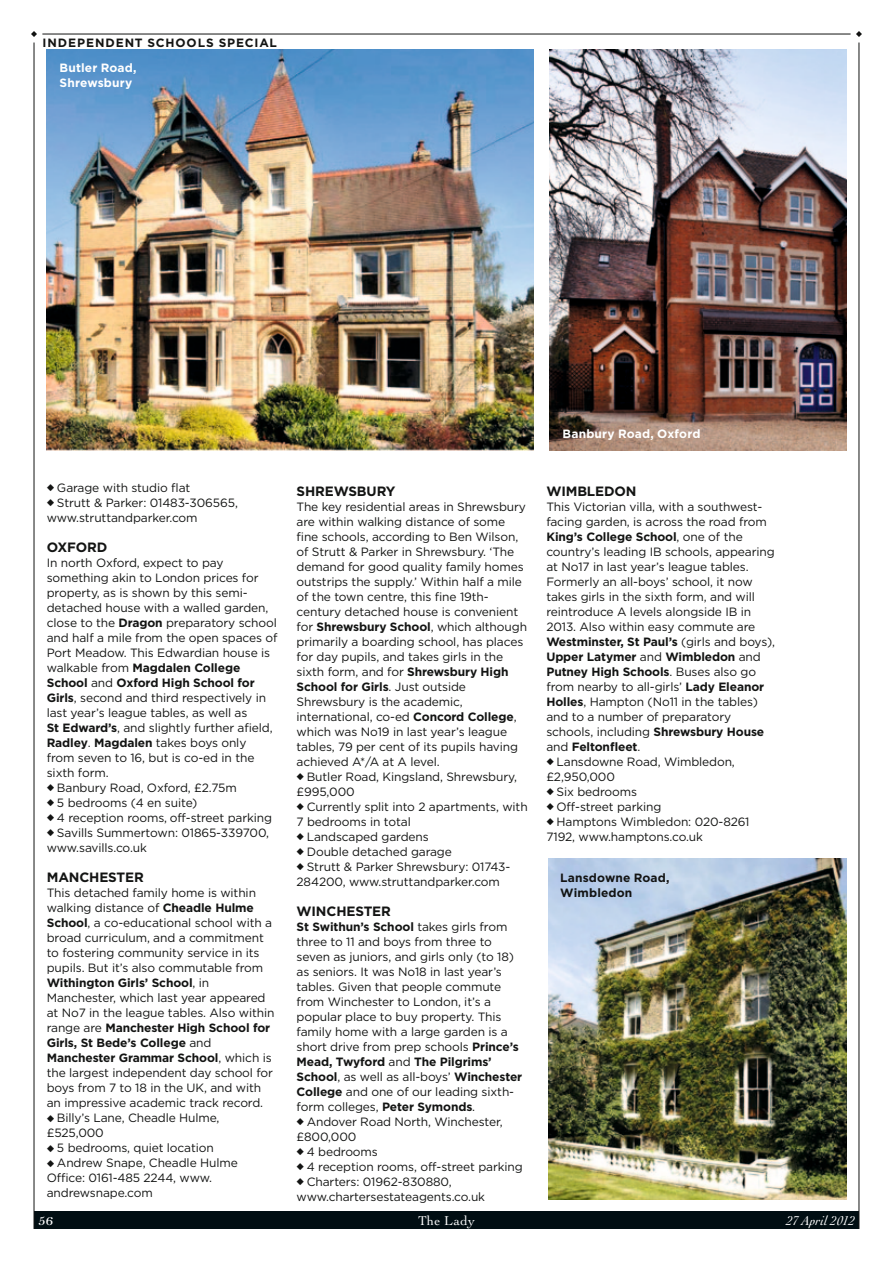
<style>
.page{position:relative;width:893px;height:1263px;background:#fff}
.page>*{position:absolute;margin:0;border:0;box-sizing:border-box;transform-origin:0 0}
.t1{font:600 15px "Bell MT Std";color:#fff}
.t2{font:700 13.5px "Gotham HTF";letter-spacing:-.01em;color:#131413}
.t3{font:italic 13.5px "Cochin";letter-spacing:.005em;color:#fff}
.t4{font:13.5px "Cochin";letter-spacing:.025em;color:#fff}
.t5{font:12px/15px "Gotham HTF";letter-spacing:-.01em;color:#131413}
.t6{font:700 12px/15px "Gotham HTF";letter-spacing:.01em;color:#fff}
.t7{font:700 12px "Gotham HTF";letter-spacing:.065em;color:#131413}
.t8{font:700 12px/15px "Gotham HTF";letter-spacing:.01em;color:#131413}
.s1{font-weight:700}
</style>
<div class="page">
<div style="left:34px;top:1212px;width:825px;height:17px;background:#010e13"></div>
<hr style="left:43px;top:34px;width:807px;height:1px;background:#131413">
<svg style="left:31px;top:31px;width:6px;height:6px"></svg>
<hr style="left:34px;top:43px;width:1px;height:1186px;background:#131413">
<hr style="left:859px;top:43px;width:1px;height:1186px;background:#131413">
<svg style="left:856px;top:31px;width:6px;height:6px"></svg>
<img style="left:47px;top:49px;width:487px;height:402px">
<img style="left:549px;top:49px;width:297px;height:402px">
<img style="left:549px;top:858px;width:297px;height:341px">
<p class="t7" style="left:43px;top:36px;width:236px">INDEPENDENT SCHOOLS SPECIAL</p>
<p class="t6" style="left:60px;top:60px;width:79px">Butler Road,<br>Shrewsbury</p>
<p class="t5" style="left:47px;top:480px;width:145px">◆ Garage with studio flat</p>
<p class="t5" style="left:47px;top:495px;width:193px">◆ Strutt &amp; Parker: 01483-306565, www.struttandparker.com</p>
<p class="t2" style="left:47px;top:540px;width:62px">OXFORD</p>
<p class="t5" style="left:47px;top:555px;width:232px">In north Oxford, expect to pay something akin to London prices for property, as is shown by this semi&shy;detached house with a walled garden, close to the <span class="s1">Dragon</span> preparatory school and half a mile from the open spaces of Port Meadow. This Edwardian house is walkable from <span class="s1">Magdalen College School</span> and <span class="s1">Oxford High School for Girls</span>, second and third respectively in last year’s league tables, as well as<br><span class="s1">St Edward’s</span>, and slightly further afield, <span class="s1">Radley</span>. <span class="s1">Magdalen</span> takes boys only<br>from seven to 16, but is co-ed in the sixth form.</p>
<p class="t5" style="left:47px;top:780px;width:192px">◆ Banbury Road, Oxford, £2.75m</p>
<p class="t5" style="left:47px;top:795px;width:152px">◆ 5 bedrooms (4 en suite)</p>
<p class="t5" style="left:47px;top:810px;width:227px">◆ 4 reception rooms, off-street parking</p>
<p class="t5" style="left:47px;top:825px;width:224px">◆ Savills Summertown: 01865-339700, www.savills.co.uk</p>
<p class="t2" style="left:47px;top:870px;width:99px">MANCHESTER</p>
<p class="t5" style="left:47px;top:885px;width:229px">This detached family home is within walking distance of <span class="s1">Cheadle Hulme School</span>, a co-educational school with a broad curriculum, and a commitment to fostering community service in its pupils. But it’s also commutable from <span class="s1">Withington Girls’ School</span>, in Manchester, which last year appeared at No7 in the league tables. Also within range are <span class="s1">Manchester High School for Girls, St Bede’s College</span> and <span class="s1">Manchester Grammar School</span>, which is the largest independent day school for boys from 7 to 18 in the UK, and with an impressive academic track record.</p>
<p class="t5" style="left:47px;top:1110px;width:174px">◆ Billy’s Lane, Cheadle Hulme, £525,000</p>
<p class="t5" style="left:47px;top:1140px;width:169px">◆ 5 bedrooms, quiet location</p>
<p class="t5" style="left:47px;top:1155px;width:193px">◆ Andrew Snape, Cheadle Hulme<br>Office: 0161-485 2244, www. andrewsnape.com</p>
<p class="t2" style="left:297px;top:483px;width:101px">SHREWSBURY</p>
<p class="t5" style="left:297px;top:499px;width:232px">The key residential areas in Shrewsbury are within walking distance of some fine schools, according to Ben Wilson, of Strutt &amp; Parker in Shrewsbury. ‘The demand for good quality family homes outstrips the supply.’ Within half a mile of the town centre, this fine 19th&shy;century detached house is convenient for <span class="s1">Shrewsbury School</span>, which although primarily a boarding school, has places for day pupils, and takes girls in the sixth form, and for <span class="s1">Shrewsbury High School for Girls</span>. Just outside Shrewsbury is the academic, international, co-ed <span class="s1">Concord College</span>, which was No19 in last year’s league tables, 79 per cent of its pupils having achieved A*/A at A level.</p>
<p class="t5" style="left:297px;top:769px;width:222px">◆ Butler Road, Kingsland, Shrewsbury, £995,000</p>
<p class="t5" style="left:297px;top:799px;width:233px">◆ Currently split into 2 apartments, with<br>7 bedrooms in total</p>
<p class="t5" style="left:297px;top:829px;width:134px">◆ Landscaped gardens</p>
<p class="t5" style="left:297px;top:844px;width:157px">◆ Double detached garage</p>
<p class="t5" style="left:297px;top:859px;width:215px">◆ Strutt &amp; Parker Shrewsbury: 01743-<br>284200, www.struttandparker.com</p>
<p class="t2" style="left:297px;top:903px;width:96px">WINCHESTER</p>
<p class="t5" style="left:297px;top:919px;width:227px"><span class="s1">St Swithun’s School</span> takes girls from three to 11 and boys from three to seven as juniors, and girls only (to 18) as seniors. It was No18 in last year’s tables. Given that people commute from Winchester to London, it’s a popular place to buy property. This family home with a large garden is a short drive from prep schools <span class="s1">Prince’s Mead, Twyford</span> and <span class="s1">The Pilgrims’ School</span>, as well as all-boys’ <span class="s1">Winchester College</span> and one of our leading sixth&shy;form colleges, <span class="s1">Peter Symonds</span>.</p>
<p class="t5" style="left:297px;top:1114px;width:208px">◆ Andover Road North, Winchester, £800,000</p>
<p class="t5" style="left:297px;top:1144px;width:83px">◆ 4 bedrooms</p>
<p class="t5" style="left:297px;top:1159px;width:228px">◆ 4 reception rooms, off-street parking</p>
<p class="t5" style="left:297px;top:1174px;width:190px">◆ Charters: 01962-830880, www.chartersestateagents.co.uk</p>
<p class="t6" style="left:562px;top:426px;width:140px">Banbury Road, Oxford</p>
<p class="t2" style="left:546px;top:483px;width:92px">WIMBLEDON</p>
<p class="t5" style="left:546px;top:499px;width:230px">This Victorian villa, with a southwest&shy;facing garden, is across the road from <span class="s1">King’s College School</span>, one of the country’s leading IB schools, appearing at No17 in last year’s league tables.<br>Formerly an all-boys’ school, it now takes girls in the sixth form, and will reintroduce A levels alongside IB in 2013. Also within easy commute are <span class="s1">Westminster, St Paul’s</span> (girls and boys), <span class="s1">Upper Latymer</span> and <span class="s1">Wimbledon</span> and <span class="s1">Putney High Schools</span>. Buses also go from nearby to all-girls’ <span class="s1">Lady Eleanor Holles</span>, Hampton (No11 in the tables) and to a number of preparatory schools, including <span class="s1">Shrewsbury House </span>and <span class="s1">Feltonfleet</span>.</p>
<p class="t5" style="left:546px;top:754px;width:190px">◆ Lansdowne Road, Wimbledon, £2,950,000</p>
<p class="t5" style="left:546px;top:784px;width:92px">◆ Six bedrooms</p>
<p class="t5" style="left:546px;top:799px;width:117px">◆ Off-street parking</p>
<p class="t5" style="left:546px;top:814px;width:205px">◆ Hamptons Wimbledon: 020-8261<br>7192, www.hamptons.co.uk</p>
<p class="t8" style="left:560px;top:870px;width:111px">Lansdowne Road,<br>Wimbledon</p>
<p class="t1" style="left:38px;top:1211px;width:17px">56</p>
<p class="t4" style="left:418px;top:1213px;width:58px">The Lady</p>
<p class="t3" style="left:786px;top:1213px;width:70px">27 April 2012</p>
</div>
